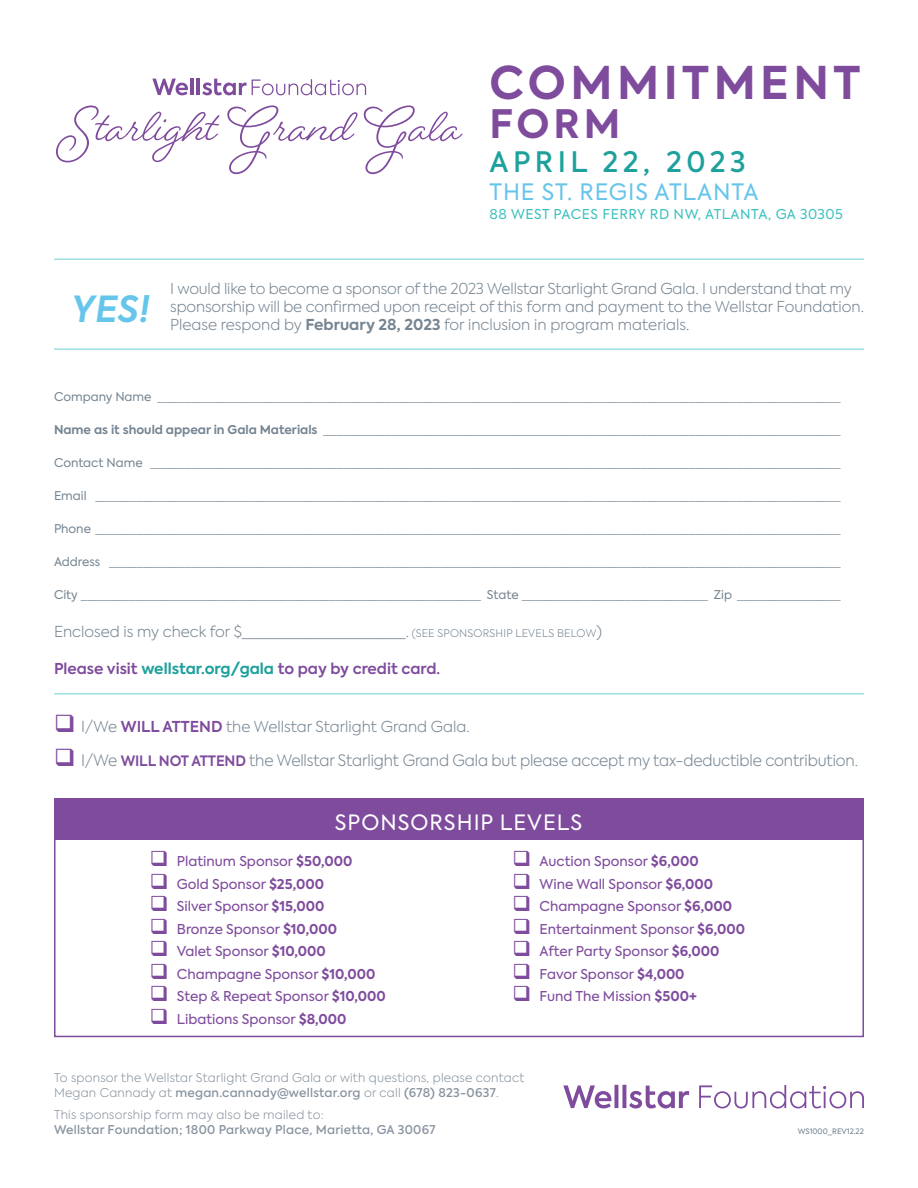
<style>
.page{position:relative;width:918px;height:1188px;background:#fff}
.page>*{position:absolute;margin:0;border:0;box-sizing:border-box;transform-origin:0 0}
.t1{font:700 52.8px "Beloved Script";color:#7f4b9d}
.t2{font:700 44.85px "Axiforma";letter-spacing:.1em;color:#7f4b9d}
.t3{font:700 39px "Axiforma";color:#7f4b9d}
.t4{font:italic 600 35.85px "Axiforma";color:#66c5eb}
.t5{font:500 28.05px "Axiforma";letter-spacing:.16em;color:#1ea19c}
.t6{font:22.5px "Axiforma";letter-spacing:.04em;color:#66c5eb}
.t7{font:21px "Axiforma";letter-spacing:.05em;color:#fff}
.t8{font:300 15.75px "Axiforma";letter-spacing:-.01em;color:#758592}
.t9{font:300 15px/18px "Axiforma";letter-spacing:-.005em;color:#758592}
.t10{font:600 15px "Axiforma";color:#7f4b9d}
.t11{font:13.5px "Axiforma";color:#7f4b9d}
.t12{font:13.5px "Axiforma";letter-spacing:.04em;color:#3dc0bf}
.t13{font:300 12px "Axiforma";color:#758592}
.t14{font:300 12px/15px "Axiforma";letter-spacing:.02em;color:#87939f}
.t15{font:500 12px "Axiforma";letter-spacing:.02em;color:#87939f}
.t16{font:7.5px "Axiforma";color:#758592}
.s1{font-weight:700}
.s2{font-weight:400}
.s3{font-size:10.5px}
.s4{font-weight:700;color:#1ea19c}
.s5{color:#7f4b9d}
.s6{font-weight:600;color:#7f4b9d}
.s7{font-weight:600;font-size:14.25px;color:#7f4b9d}
.s8{font-weight:500}
</style>
<div class="page">
<svg style="left:563px;top:1085px;width:301px;height:24px"></svg>
<hr style="left:54px;top:348px;width:810px;height:2px;background:#3dc0bf">
<hr style="left:54px;top:258px;width:810px;height:2px;background:#3dc0bf">
<hr style="left:54px;top:693px;width:810px;height:2px;background:#3dc0bf">
<svg style="left:152px;top:79px;width:36px;height:16px"></svg>
<hr style="left:191px;top:78px;width:3px;height:17px;background:#7f4b9d">
<hr style="left:197px;top:78px;width:3px;height:17px;background:#7f4b9d">
<svg style="left:202px;top:79px;width:164px;height:16px"></svg>
<div style="left:55px;top:799px;width:809px;height:41px;background:#7f4b9d"></div>
<h1 class="t1" style="left:66px;top:87px;width:397px">Starlight Grand Gala</h1>
<h2 class="t2" style="left:490px;top:52px;width:372px">COMMITMENT</h2>
<h3 class="t3" style="left:490px;top:97px;width:132px">FORM</h3>
<h3 class="t5" style="left:490px;top:143px;width:258px">APRIL 22, 2023</h3>
<h3 class="t6" style="left:490px;top:177px;width:270px">THE ST. REGIS ATLANTA</h3>
<p class="t12" style="left:490px;top:206px;width:355px">88 WEST PACES FERRY RD NW, ATLANTA, GA 30305</p>
<h3 class="t4" style="left:71px;top:285px;width:81px">YES!</h3>
<p class="t9" style="left:170px;top:279px;width:695px">I would like to become a sponsor of the 2023 Wellstar Starlight Grand Gala. I understand that my sponsorship will be confirmed upon receipt of this form and payment to the Wellstar Foundation.</p>
<p class="t9" style="left:170px;top:315px;width:521px">Please respond by <span class="s1">February 28, 2023</span> for inclusion in program materials.</p>
<p class="t13" style="left:54px;top:389px;width:788px"><span class="s2">Company Name</span> ___________________________________________________________________________________________________</p>
<p class="t13" style="left:54px;top:422px;width:788px"><span class="s1">Name as it should appear in Gala Materials</span> ___________________________________________________________________________</p>
<p class="t13" style="left:54px;top:455px;width:788px"><span class="s2">Contact Name</span> ____________________________________________________________________________________________________</p>
<p class="t13" style="left:54px;top:488px;width:788px"><span class="s2">Email</span> ____________________________________________________________________________________________________________</p>
<p class="t13" style="left:54px;top:521px;width:788px"><span class="s2">Phone</span> ____________________________________________________________________________________________________________</p>
<p class="t13" style="left:54px;top:554px;width:788px"><span class="s2">Address</span> __________________________________________________________________________________________________________</p>
<p class="t13" style="left:54px;top:587px;width:788px"><span class="s2">City</span> __________________________________________________________ <span class="s2">State</span> ___________________________ <span class="s2">Zip</span> _______________</p>
<p class="t9" style="left:54px;top:622px;width:550px">Enclosed is my check for $___________________. <span class="s3">(SEE SPONSORSHIP LEVELS BELOW</span>)</p>
<p class="t10" style="left:54px;top:659px;width:388px">Please visit <span class="s4">wellstar.org/gala</span> to pay by credit card.</p>
<p class="t9" style="left:54px;top:717px;width:417px"><span class="s5">❑</span> I/We <span class="s6">WILL ATTEND</span> the Wellstar Starlight Grand Gala.</p>
<h3 class="t8" style="left:54px;top:750px;width:806px"><span class="s5">❑</span> I/We <span class="s7">WILL NOT ATTEND</span> the Wellstar Starlight Grand Gala but please accept my tax-deductible contribution.</h3>
<h3 class="t7" style="left:335px;top:809px;width:249px">SPONSORSHIP LEVELS</h3>
<p class="t11" style="left:150px;top:853px;width:204px">❑ Platinum Sponsor <span class="s1">$50,000</span></p>
<p class="t11" style="left:150px;top:875px;width:176px">❑ Gold Sponsor <span class="s1">$25,000</span></p>
<p class="t11" style="left:150px;top:898px;width:176px">❑ Silver Sponsor <span class="s1">$15,000</span></p>
<p class="t11" style="left:150px;top:920px;width:189px">❑ Bronze Sponsor <span class="s1">$10,000</span></p>
<p class="t11" style="left:150px;top:943px;width:177px">❑ Valet Sponsor <span class="s1">$10,000</span></p>
<p class="t11" style="left:150px;top:965px;width:227px">❑ Champagne Sponsor <span class="s1">$10,000</span></p>
<p class="t11" style="left:150px;top:988px;width:237px">❑ Step &amp; Repeat Sponsor <span class="s1">$10,000</span></p>
<p class="t11" style="left:150px;top:1010px;width:198px">❑ Libations Sponsor <span class="s1">$8,000</span></p>
<p class="t11" style="left:513px;top:853px;width:188px">❑ Auction Sponsor <span class="s1">$6,000</span></p>
<p class="t11" style="left:513px;top:875px;width:202px">❑ Wine Wall Sponsor <span class="s1">$6,000</span></p>
<p class="t11" style="left:513px;top:898px;width:221px">❑ Champagne Sponsor <span class="s1">$6,000</span></p>
<p class="t11" style="left:513px;top:920px;width:234px">❑ Entertainment Sponsor <span class="s1">$6,000</span></p>
<p class="t11" style="left:513px;top:943px;width:208px">❑ After Party Sponsor <span class="s1">$6,000</span></p>
<p class="t11" style="left:513px;top:965px;width:173px">❑ Favor Sponsor <span class="s1">$4,000</span></p>
<p class="t11" style="left:513px;top:988px;width:186px">❑ Fund The Mission <span class="s1">$500+</span></p>
<p class="t14" style="left:54px;top:1070px;width:472px">To sponsor the Wellstar Starlight Grand Gala or with questions, please contact<br>Megan Cannady at <span class="s8">megan.cannady@wellstar.org</span> or call <span class="s8">(678) 823-0637</span>.</p>
<p class="t14" style="left:54px;top:1107px;width:271px">This sponsorship form may also be mailed to:</p>
<p class="t15" style="left:54px;top:1122px;width:383px">Wellstar Foundation; 1800 Parkway Place, Marietta, GA 30067</p>
<p class="t16" style="left:798px;top:1126px;width:68px">WS1000_REV12.22</p>
</div>
